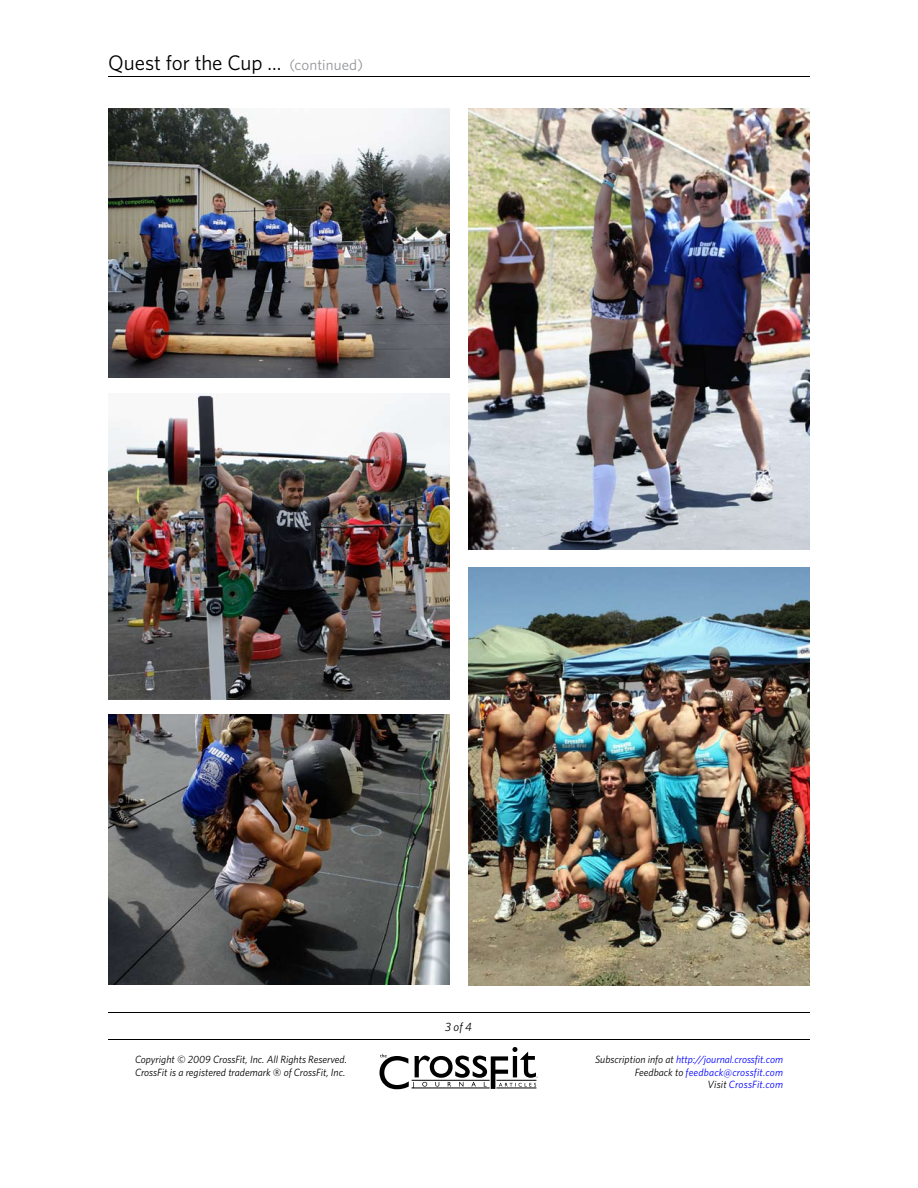
<style>
.page{position:relative;width:918px;height:1188px;background:#fff}
.page>*{position:absolute;margin:0;border:0;box-sizing:border-box;transform-origin:0 0}
.t1{font:21px "Whitney HTF";letter-spacing:-.005em;color:#000}
.t2{font:italic 12px "Whitney HTF";color:#000}
.t3{font:italic 10.5px/12.6px "Whitney HTF";color:#00f;text-align:right}
.t4{font:italic 10.5px/12.6px "Whitney HTF";color:#000}
.s1{font-size:15px;color:#939598}
.s2{color:#000}
</style>
<div class="page">
<svg style="left:379px;top:1047px;width:159px;height:42px"></svg>
<hr style="left:108px;top:1012px;width:702px;height:1px;background:#000">
<hr style="left:108px;top:1039px;width:702px;height:1px;background:#000">
<hr style="left:108px;top:76px;width:702px;height:1px;background:#000">
<img style="left:108px;top:108px;width:342px;height:270px">
<img style="left:108px;top:715px;width:342px;height:270px">
<img style="left:468px;top:567px;width:342px;height:418px">
<img style="left:108px;top:394px;width:342px;height:306px">
<img style="left:468px;top:108px;width:342px;height:441px">
<h1 class="t1" style="left:108px;top:50px;width:257px">Quest for the Cup ... <span class="s1">(continued)</span></h1>
<p class="t2" style="left:445px;top:1020px;width:28px">3 of 4</p>
<p class="t4" style="left:135px;top:1053px;width:214px">Copyright © 2009 CrossFit, Inc. All Rights Reserved.<br>CrossFit is a registered trademark ‰ of CrossFit, Inc.</p>
<p class="t3" style="left:595px;top:1053px;width:189px"><span class="s2">Subscription info at</span> http://journal.crossfit.com<br><span class="s2">Feedback to</span> feedback@crossfit.com<br><span class="s2">Visit</span> CrossFit.com</p>
</div>
